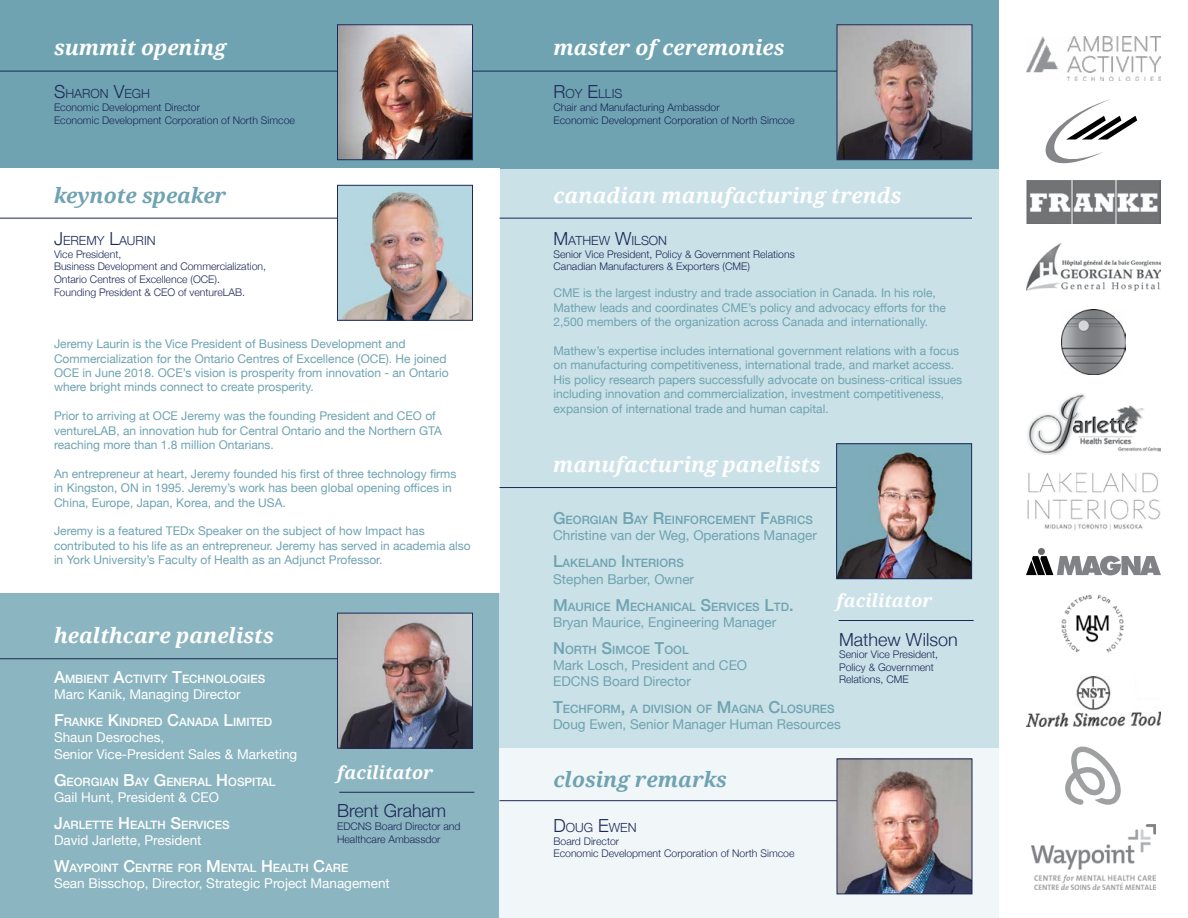
<style>
.page{position:relative;width:1188px;height:918px;background:#fff}
.page>*{position:absolute;margin:0;border:0;box-sizing:border-box;transform-origin:0 0}
.t1{font:italic 700 21px "Noto Serif";color:#fff}
.t2{font:italic 700 21px "Noto Serif";color:#6fa3b1}
.t3{font:300 18px "Helvetica Neue";color:#1d2858}
.t4{font:italic 700 18px "Noto Serif";color:#fff}
.t5{font:13.5px/16.2px "Helvetica Neue";color:#fff}
.t6{font:13.5px/16.2px "Helvetica Neue";color:#6fa3b1}
.t7{font:300 12.6px "Helvetica Neue";color:#1d2858}
.t8{font:12px/14.4px "Helvetica Neue";color:#6fa3b1}
.t9{font:500 11.55px "Helvetica Neue";color:#fff}
.t10{font:500 11.55px "Helvetica Neue";color:#6fa3b1}
.t11{font:300 10.5px/12.6px "Helvetica Neue";color:#1d2858}
.s1{font-size:18px}
.s2{font-size:16.5px}
</style>
<div class="page">
<div style="left:500px;top:160px;width:499px;height:758px;background:#cae1e7"></div>
<div style="left:500px;top:748px;width:499px;height:170px;background:#f1f7f8"></div>
<div style="left:0;top:0;width:999px;height:168px;background:#6fa3b1"></div>
<div style="left:0;top:577px;width:500px;height:341px;background:#8bb5c0"></div>
<div style="left:0;top:168px;width:500px;height:425px;background:#fff"></div>
<img style="left:1026px;top:36px;width:135px;height:44px">
<svg style="left:1045px;top:99px;width:92px;height:65px"></svg>
<img style="left:1026px;top:243px;width:135px;height:48px">
<img style="left:1061px;top:309px;width:65px;height:65px">
<img style="left:1027px;top:394px;width:134px;height:60px">
<img style="left:1027px;top:473px;width:134px;height:56px">
<div style="left:1038px;top:548px;width:7px;height:7px;background:#6b6c6f;border-radius:50%"></div>
<svg style="left:1026px;top:556px;width:135px;height:19px"></svg>
<svg style="left:1065px;top:747px;width:56px;height:58px"></svg>
<img style="left:1032px;top:825px;width:123px;height:64px">
<img style="left:1026px;top:180px;width:135px;height:44px">
<img style="left:1026px;top:676px;width:135px;height:50px">
<svg style="left:1136px;top:676px;width:25px;height:23px"></svg>
<hr style="left:0;top:71px;width:436px;height:1px;background:#1d2858">
<hr style="left:446px;top:71px;width:503px;height:1px;background:#1d2858">
<hr style="left:500px;top:218px;width:472px;height:1px;background:#1d2858">
<hr style="left:500px;top:487px;width:472px;height:1px;background:#1d2858">
<img style="left:839px;top:26px;width:131px;height:132px">
<div style="left:837px;top:24px;width:135px;height:136px;border:1px solid #1d2858"></div>
<hr style="left:0;top:658px;width:472px;height:1px;background:#1d2858">
<img style="left:339px;top:615px;width:132px;height:131px">
<div style="left:337px;top:613px;width:136px;height:135px;border:1px solid #1d2858"></div>
<hr style="left:839px;top:620px;width:135px;height:1px;background:#1d2858">
<hr style="left:0;top:218px;width:446px;height:1px;background:#1d2858">
<img style="left:339px;top:187px;width:132px;height:132px">
<div style="left:337px;top:185px;width:136px;height:136px;border:1px solid #1d2858"></div>
<img style="left:838px;top:445px;width:132px;height:132px">
<div style="left:836px;top:443px;width:136px;height:136px;border:1px solid #1d2858"></div>
<hr style="left:500px;top:800px;width:431px;height:1px;background:#1d2858">
<img style="left:839px;top:761px;width:131px;height:131px">
<div style="left:837px;top:759px;width:135px;height:135px;border:1px solid #1d2858"></div>
<img style="left:339px;top:26px;width:132px;height:132px">
<div style="left:337px;top:24px;width:136px;height:136px;border:1px solid #1d2858"></div>
<img style="left:1061px;top:594px;width:63px;height:59px">
<hr style="left:339px;top:792px;width:135px;height:1px;background:#1d2858">
<h1 class="t1" style="left:54px;top:33px;width:174px">summit opening</h1>
<p class="t7" style="left:54px;top:84px;width:98px"><span class="s1">S</span>HARON <span class="s1">V</span>EGH</p>
<p class="t11" style="left:54px;top:100px;width:242px">Economic Development Director<br>Economic Development Corporation of North Simcoe</p>
<h1 class="t2" style="left:54px;top:181px;width:174px">keynote speaker</h1>
<p class="t7" style="left:54px;top:231px;width:103px"><span class="s1">J</span>EREMY <span class="s1">L</span>AURIN</p>
<p class="t11" style="left:54px;top:247px;width:214px">Vice President,<br>Business Development and Commercialization, Ontario Centres of Excellence (OCE).<br>Founding President &amp; CEO of ventureLAB.</p>
<p class="t8" style="left:54px;top:337px;width:396px">Jeremy Laurin is the Vice President of Business Development and Commercialization for the Ontario Centres of Excellence (OCE). He joined OCE in June 2018. OCE’s vision is prosperity from innovation - an Ontario where bright minds connect to create prosperity.</p>
<p class="t8" style="left:54px;top:409px;width:389px">Prior to arriving at OCE Jeremy was the founding President and CEO of ventureLAB, an innovation hub for Central Ontario and the Northern GTA reaching more than 1.8 million Ontarians.</p>
<p class="t8" style="left:54px;top:467px;width:404px">An entrepreneur at heart, Jeremy founded his first of three technology firms in Kingston, ON in 1995. Jeremy’s work has been global opening offices in<br>China, Europe, Japan, Korea, and the USA.</p>
<p class="t8" style="left:54px;top:525px;width:418px">Jeremy is a featured TEDx Speaker on the subject of how Impact has contributed to his life as an entrepreneur. Jeremy has served in academia also in York University’s Faculty of Health as an Adjunct Professor.</p>
<h1 class="t1" style="left:54px;top:621px;width:221px">healthcare panelists</h1>
<p class="t9" style="left:54px;top:670px;width:213px"><span class="s2">A</span>MBIENT <span class="s2">A</span>CTIVITY <span class="s2">T</span>ECHNOLOGIES</p>
<p class="t5" style="left:54px;top:687px;width:188px">Marc Kanik, Managing Director</p>
<p class="t9" style="left:54px;top:713px;width:220px"><span class="s2">F</span>RANKE <span class="s2">K</span>INDRED <span class="s2">C</span>ANADA <span class="s2">L</span>IMITED</p>
<p class="t5" style="left:54px;top:730px;width:245px">Shaun Desroches,<br>Senior Vice-President Sales &amp; Marketing</p>
<p class="t9" style="left:54px;top:772px;width:222px"><span class="s2">G</span>EORGIAN <span class="s2">B</span>AY <span class="s2">G</span>ENERAL <span class="s2">H</span> OSPITAL</p>
<p class="t5" style="left:54px;top:790px;width:167px">Gail Hunt, President &amp; CEO</p>
<p class="t9" style="left:54px;top:815px;width:177px"><span class="s2">J</span>ARLETTE <span class="s2">H</span> EALTH <span class="s2">S</span>ERVICES</p>
<p class="t5" style="left:54px;top:833px;width:149px">David Jarlette, President</p>
<p class="t9" style="left:54px;top:859px;width:296px"><span class="s2">W</span>AYPOINT <span class="s2">C</span>ENTRE FOR <span class="s2">M</span> ENTAL <span class="s2">H</span> EALTH <span class="s2">C</span>ARE</p>
<p class="t5" style="left:54px;top:876px;width:337px">Sean Bisschop, Director, Strategic Project Management</p>
<h2 class="t4" style="left:337px;top:760px;width:97px">facilitator</h2>
<h2 class="t3" style="left:337px;top:796px;width:111px">Brent Graham</h2>
<p class="t11" style="left:337px;top:819px;width:125px">EDCNS Board Director and<br>Healthcare Ambassdor</p>
<h1 class="t1" style="left:554px;top:33px;width:233px">master of ceremonies</h1>
<p class="t7" style="left:554px;top:84px;width:70px"><span class="s1">R</span>OY <span class="s1">E</span>LLIS</p>
<p class="t11" style="left:554px;top:100px;width:242px">Chair and Manufacturing Ambassdor<br>Economic Development Corporation of North Simcoe</p>
<h1 class="t1" style="left:554px;top:181px;width:350px">canadian manufacturing trends</h1>
<p class="t7" style="left:554px;top:231px;width:115px"><span class="s1">M</span>ATHEW <span class="s1">W</span>ILSON</p>
<p class="t11" style="left:554px;top:247px;width:243px">Senior Vice President, Policy &amp; Government Relations<br>Canadian Manufacturers &amp; Exporters (CME)</p>
<p class="t8" style="left:554px;top:287px;width:394px">CME is the largest industry and trade association in Canada. In his role,<br>Mathew leads and coordinates CME’s policy and advocacy efforts for the<br>2,500 members of the organization across Canada and internationally.</p>
<p class="t8" style="left:554px;top:344px;width:410px">Mathew’s expertise includes international government relations with a focus on manufacturing competitiveness, international trade, and market access.<br>His policy research papers successfully advocate on business-critical issues including innovation and commercialization, investment competitiveness, expansion of international trade and human capital.</p>
<h1 class="t1" style="left:553px;top:450px;width:269px">manufacturing panelists</h1>
<p class="t10" style="left:553px;top:511px;width:261px"><span class="s2">G</span>EORGIAN <span class="s2">B</span>AY <span class="s2">R</span>EINFORCEMENT <span class="s2">F</span>ABRICS</p>
<p class="t6" style="left:553px;top:528px;width:265px">Christine van der Weg, Operations Manager</p>
<p class="t10" style="left:553px;top:554px;width:132px"><span class="s2">L</span>AKELAND <span class="s2">I</span> NTERIORS</p>
<p class="t6" style="left:553px;top:571px;width:143px">Stephen Barber, Owner</p>
<p class="t10" style="left:553px;top:597px;width:242px"><span class="s2">M</span>AURICE <span class="s2">M</span> ECHANICAL <span class="s2">S</span>ERVICES <span class="s2">L</span>TD<span class="s2">.</span></p>
<p class="t6" style="left:553px;top:615px;width:225px">Bryan Maurice, Engineering Manager</p>
<p class="t10" style="left:553px;top:640px;width:136px"><span class="s2">N</span>ORTH <span class="s2">S</span>IMCOE <span class="s2">T</span>OOL</p>
<p class="t6" style="left:553px;top:658px;width:196px">Mark Losch, President and CEO<br>EDCNS Board Director</p>
<p class="t10" style="left:553px;top:700px;width:283px"><span class="s2">T</span>ECHFORM<span class="s2">,</span> A DIVISION OF <span class="s2">M</span>AGNA <span class="s2">C</span>LOSURES</p>
<p class="t6" style="left:553px;top:717px;width:289px">Doug Ewen, Senior Manager Human Resources</p>
<h2 class="t4" style="left:837px;top:588px;width:97px">facilitator</h2>
<h2 class="t3" style="left:839px;top:625px;width:120px">Mathew Wilson</h2>
<p class="t11" style="left:839px;top:647px;width:101px">Senior Vice President,<br>Policy &amp; Government<br>Relations, CME</p>
<h1 class="t2" style="left:554px;top:765px;width:175px">closing remarks</h1>
<p class="t7" style="left:554px;top:818px;width:85px"><span class="s1">D</span>OUG <span class="s1">E</span>WEN</p>
<p class="t11" style="left:554px;top:834px;width:242px">Board Director<br>Economic Development Corporation of North Simcoe</p>
</div>
